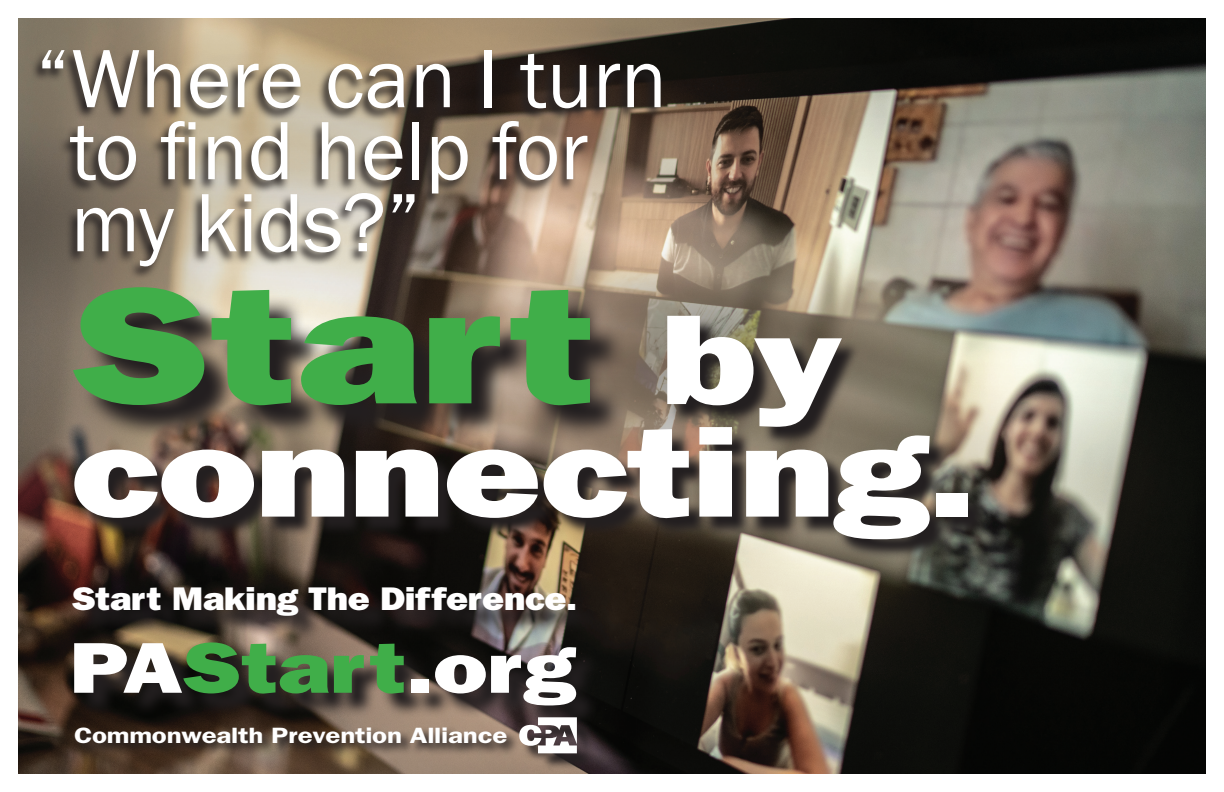
<style>
.page{position:relative;width:1224px;height:792px;background:#fff}
.page>*{position:absolute;margin:0;border:0;box-sizing:border-box;transform-origin:0 0}
.t1{font:800 166.8px "Franklin Gothic";color:#40ae49;scale:1.28 1}
.t2{font:800 128.6px/112.6px "Franklin Gothic";letter-spacing:-.01em;color:#fff;scale:1.28 1}
.t3{font:85.6px/72px "Franklin Gothic";color:#fff}
.t4{font:800 72.2px "Franklin Gothic";color:#fff;scale:1.25 1}
.t5{font:800 32.9px "Franklin Gothic";letter-spacing:-.01em;color:#fff;scale:1.12 1}
.t6{font:600 22.2px "Franklin Gothic";letter-spacing:-.01em;color:#fff;scale:1.25 1}
.s1{color:#40ae49}
</style>
<div class="page">
<img style="left:18px;top:18px;width:1188px;height:756px">
<svg style="left:30px;top:49px;width:634px;height:231px;background:#857767"></svg>
<svg style="left:77px;top:318px;width:911px;height:241px;background:#554b41"></svg>
<svg style="left:79px;top:291px;width:547px;height:150px;background:#685c51"></svg>
<svg style="left:76px;top:591px;width:525px;height:51px;background:#3a312b"></svg>
<svg style="left:77px;top:645px;width:523px;height:85px;background:#3d342e"></svg>
<svg style="left:73px;top:726px;width:446px;height:31px;background:#5d4b3e"></svg>
<svg style="left:521px;top:719px;width:73px;height:51px;background:#574944"></svg>
<svg style="left:519px;top:717px;width:58px;height:36px"></svg>
<p class="t3" style="left:70px;top:47px;width:599px;text-indent:-34px">“Where can I turn to find help for my kids?”</p>
<h1 class="t1" style="left:70px;top:287px;width:412px">Start</h1>
<h2 class="t2" style="left:71px;top:314px;width:709px;text-indent:589px">by connecting.</h2>
<p class="t5" style="left:72px;top:588px;width:453px">Start Making The Difference.</p>
<p class="t4" style="left:69px;top:643px;width:406px">PA<span class="s1">Start</span>.org</p>
<p class="t6" style="left:74px;top:722px;width:348px">Commonwealth Prevention Alliance</p>
</div>
